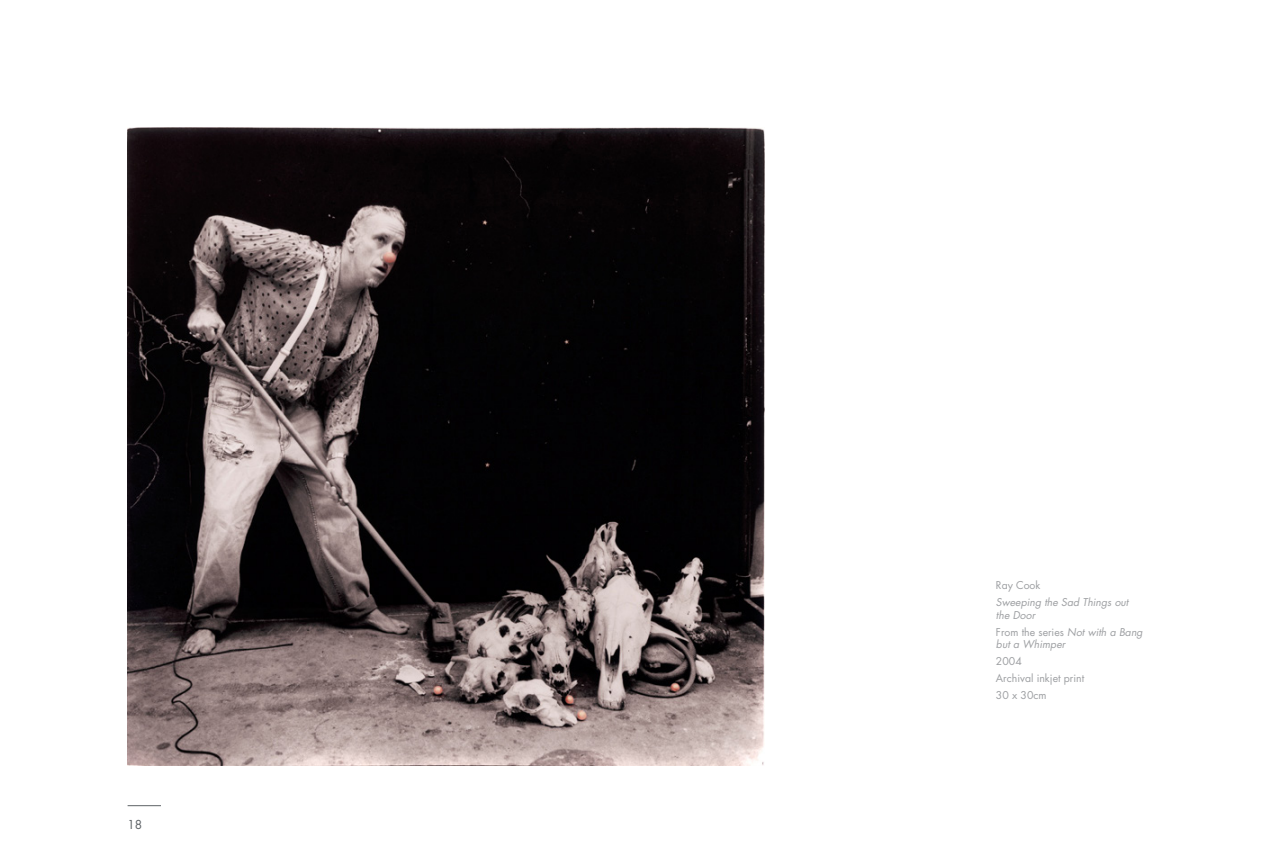
<style>
.page{position:relative;width:1276px;height:851px;background:#fff}
.page>*{position:absolute;margin:0;border:0;box-sizing:border-box;transform-origin:0 0}
.t1{font:12px "Futura Std";color:#5d6266}
.Caption{font:italic 10.5px/12.6px "Futura Std";color:#9d9fa2}
.Caption-2{font:10.5px "Futura Std";color:#9d9fa2}
.s1{font-style:normal}
</style>
<div class="page">
<hr style="left:128px;top:805px;width:33px;height:1px;background:#5d6266">
<img style="left:128px;top:128px;width:636px;height:637px">
<p class="t1" style="left:128px;top:817px;width:16px">18</p>
<p class="Caption-2" style="left:996px;top:578px;width:46px">Ray Cook</p>
<p class="Caption" style="left:996px;top:596px;width:134px">Sweeping the Sad Things out the Door</p>
<p class="Caption" style="left:996px;top:625px;width:148px"><span class="s1">From the series</span> Not with a Bang but a Whimper</p>
<p class="Caption-2" style="left:996px;top:654px;width:27px">2004</p>
<p class="Caption-2" style="left:996px;top:671px;width:90px">Archival inkjet print</p>
<p class="Caption-2" style="left:996px;top:688px;width:52px">30 x 30cm</p>
</div>
